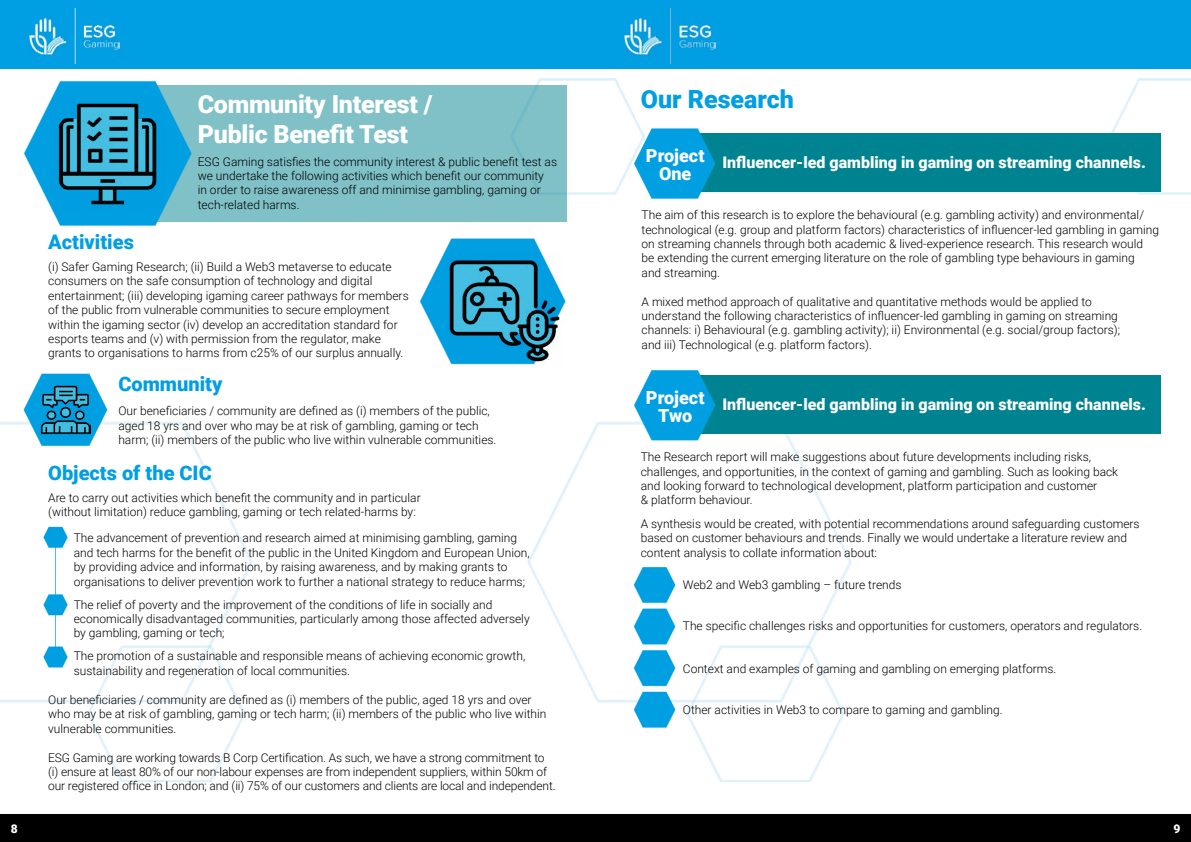
<style>
.page{position:relative;width:1191px;height:842px;background:#fff}
.page>*{position:absolute;margin:0;border:0;box-sizing:border-box;transform-origin:0 0}
.t1{font:900 25px/30px "Roboto";letter-spacing:-.01em;color:#fff}
.t2{font:900 25px "Roboto";color:#009fe3}
.t3{font:900 20px "Roboto";color:#009fe3}
.t4{font:900 18px/18px "Roboto";color:#fff;text-align:center}
.t5{font:900 16px "Roboto";color:#fff}
.t6{font:300 12px/14.4px "Roboto";color:#000}
.t7{font:900 12px "Roboto";color:#fff}
</style>
<div class="page">
<img style="left:0;top:80px;width:253px;height:701px">
<div style="left:0;top:0;width:1191px;height:69px;background:#009fe3"></div>
<div style="left:0;top:814px;width:1191px;height:28px;background:#000"></div>
<img style="left:29px;top:9px;width:91px;height:54px">
<img style="left:527px;top:79px;width:664px;height:702px">
<img style="left:624px;top:9px;width:91px;height:54px">
<hr style="left:55px;top:538px;width:1px;height:120px;background:#45bfe3">
<div style="left:99px;top:85px;width:468px;height:137px;background:#80c1c7"></div>
<svg style="left:43px;top:527px;width:25px;height:21px"></svg>
<svg style="left:43px;top:594px;width:25px;height:21px"></svg>
<svg style="left:43px;top:646px;width:25px;height:21px"></svg>
<div style="left:694px;top:134px;width:466px;height:58px;background:#008390"></div>
<svg style="left:634px;top:128px;width:81px;height:71px"></svg>
<div style="left:694px;top:375px;width:466px;height:58px;background:#008390"></div>
<svg style="left:634px;top:370px;width:81px;height:70px"></svg>
<svg style="left:633px;top:567px;width:42px;height:119px"></svg>
<svg style="left:634px;top:692px;width:41px;height:36px"></svg>
<svg style="left:23px;top:373px;width:85px;height:73px"></svg>
<img style="left:40px;top:385px;width:51px;height:50px">
<svg style="left:23px;top:81px;width:169px;height:145px"></svg>
<img style="left:51px;top:96px;width:114px;height:114px">
<svg style="left:419px;top:238px;width:147px;height:126px"></svg>
<img style="left:446px;top:252px;width:116px;height:117px">
<h2 class="t3" style="left:48px;top:228px;width:87px">Activities</h2>
<h1 class="t1" style="left:198px;top:88px;width:236px">Community Interest /<br>Public Benefit Test</h1>
<p class="t6" style="left:198px;top:154px;width:361px">ESG Gaming satisfies the community interest &amp; public benefit test as we undertake the following activities which benefit our community<br>in order to raise awareness off and minimise gambling, gaming or tech-related harms.</p>
<p class="t6" style="left:48px;top:259px;width:362px">(i) Safer Gaming Research; (ii) Build a Web3 metaverse to educate consumers on the safe consumption of technology and digital entertainment; (iii) developing igaming career pathways for members of the public from vulnerable communities to secure employment within the igaming sector (iv) develop an accreditation standard for esports teams and (v) with permission from the regulator, make grants to organisations to harms from c25% of our surplus annually.</p>
<h2 class="t3" style="left:118px;top:370px;width:106px">Community</h2>
<p class="t6" style="left:118px;top:403px;width:379px">Our beneficiaries / community are defined as (i) members of the public, aged 18 yrs and over who may be at risk of gambling, gaming or tech harm; (ii) members of the public who live within vulnerable communities.</p>
<h2 class="t3" style="left:48px;top:459px;width:165px">Objects of the CIC</h2>
<p class="t6" style="left:48px;top:490px;width:374px">Are to carry out activities which benefit the community and in particular (without limitation) reduce gambling, gaming or tech related-harms by:</p>
<p class="t6" style="left:74px;top:530px;width:457px">The advancement of prevention and research aimed at minimising gambling, gaming and tech harms for the benefit of the public in the United Kingdom and European Union, by providing advice and information, by raising awareness, and by making grants to organisations to deliver prevention work to further a national strategy to reduce harms;</p>
<p class="t6" style="left:74px;top:597px;width:457px">The relief of poverty and the improvement of the conditions of life in socially and economically disadvantaged communities, particularly among those affected adversely by gambling, gaming or tech;</p>
<p class="t6" style="left:74px;top:648px;width:453px">The promotion of a sustainable and responsible means of achieving economic growth, sustainability and regeneration of local communities.</p>
<p class="t6" style="left:48px;top:692px;width:500px">Our beneficiaries / community are defined as (i) members of the public, aged 18 yrs and over who may be at risk of gambling, gaming or tech harm; (ii) members of the public who live within vulnerable communities.</p>
<p class="t6" style="left:48px;top:750px;width:509px">ESG Gaming are working towards B Corp Certification. As such, we have a strong commitment to (i) ensure at least 80% of our non-labour expenses are from independent suppliers, within 50km of our registered office in London; and (ii) 75% of our customers and clients are local and independent.</p>
<h1 class="t2" style="left:641px;top:82px;width:155px">Our Research</h1>
<h3 class="t4" style="left:646px;top:146px;width:60px">Project<br>One</h3>
<h3 class="t5" style="left:722px;top:151px;width:425px">Influencer-led gambling in gaming on streaming channels.</h3>
<p class="t6" style="left:641px;top:207px;width:519px">The aim of this research is to explore the behavioural (e.g. gambling activity) and environmental/ technological (e.g. group and platform factors) characteristics of influencer-led gambling in gaming on streaming channels through both academic &amp; lived-experience research. This research would<br>be extending the current emerging literature on the role of gambling type behaviours in gaming<br>and streaming.</p>
<p class="t6" style="left:641px;top:294px;width:480px">A mixed method approach of qualitative and quantitative methods would be applied to understand the following characteristics of influencer-led gambling in gaming on streaming channels: i) Behavioural (e.g. gambling activity); ii) Environmental (e.g. social/group factors); and iii) Technological (e.g. platform factors).</p>
<h3 class="t4" style="left:646px;top:388px;width:60px">Project<br>Two</h3>
<h3 class="t5" style="left:722px;top:393px;width:425px">Influencer-led gambling in gaming on streaming channels.</h3>
<p class="t6" style="left:641px;top:449px;width:479px">The Research report will make suggestions about future developments including risks, challenges, and opportunities, in the context of gaming and gambling. Such as looking back and looking forward to technological development, platform participation and customer<br>&amp; platform behaviour.</p>
<p class="t6" style="left:641px;top:516px;width:500px">A synthesis would be created, with potential recommendations around safeguarding customers based on customer behaviours and trends. Finally we would undertake a literature review and content analysis to collate information about:</p>
<p class="t6" style="left:683px;top:577px;width:220px">Web2 and Web3 gambling – future trends</p>
<p class="t6" style="left:683px;top:618px;width:461px">The specific challenges risks and opportunities for customers, operators and regulators.</p>
<p class="t6" style="left:683px;top:661px;width:375px">Context and examples of gaming and gambling on emerging platforms.</p>
<p class="t6" style="left:683px;top:702px;width:321px">Other activities in Web3 to compare to gaming and gambling.</p>
<p class="t7" style="left:11px;top:820px;width:8px">8</p>
<p class="t7" style="left:1173px;top:820px;width:8px">9</p>
</div>
